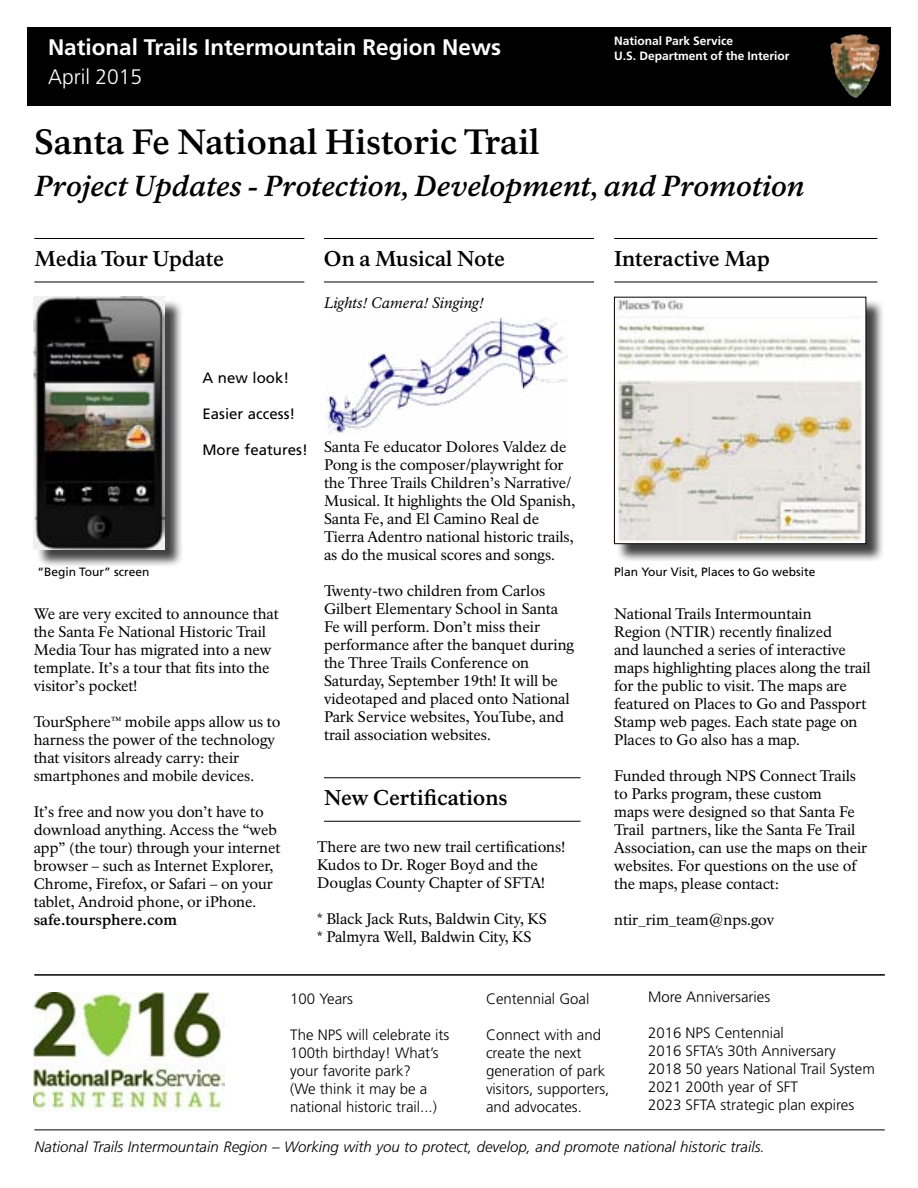
<style>
.page{position:relative;width:918px;height:1188px;background:#fff}
.page>*{position:absolute;margin:0;border:0;box-sizing:border-box;transform-origin:0 0}
.t1{font:700 34.5px "NPS Rawlinson OT";letter-spacing:-.005em;color:#000}
.t2{font:italic 700 28.5px "NPS Rawlinson OT";color:#000}
.t3{font:700 22.5px "Frutiger LT Std";color:#fff}
.t4{font:700 21px "NPS Rawlinson OT Old";letter-spacing:-.005em;color:#000}
.t5{font:300 21px "Frutiger LT Std";color:#fff}
.t6{font:15px/18px "NPS Rawlinson OT";letter-spacing:-.005em;color:#000}
.t7{font:300 15px "Frutiger LT Std";color:#000}
.t8{font:italic 300 15px "Frutiger LT Std";color:#000}
.t9{font:15px "Frutiger LT Std";color:#000}
.t10{font:italic 15px "NPS Rawlinson OT";color:#000}
.t11{font:12px "Frutiger LT Std";color:#000}
.t12{font:700 12px/15px "Frutiger LT Std";color:#fff}
.s1{font-weight:700}
</style>
<div class="page">
<hr style="left:34px;top:238px;width:270px;height:1px;background:#000">
<hr style="left:34px;top:282px;width:270px;height:1px;background:#000">
<hr style="left:34px;top:974px;width:851px;height:2px;background:#000">
<hr style="left:614px;top:238px;width:264px;height:1px;background:#000">
<hr style="left:614px;top:282px;width:264px;height:1px;background:#000">
<hr style="left:324px;top:777px;width:256px;height:1px;background:#000">
<hr style="left:324px;top:821px;width:256px;height:1px;background:#000">
<hr style="left:324px;top:238px;width:270px;height:1px;background:#000">
<hr style="left:324px;top:282px;width:270px;height:1px;background:#000">
<hr style="left:34px;top:1130px;width:851px;height:1px;background:#000">
<div style="left:27px;top:27px;width:864px;height:79px;background:#000"></div>
<img style="left:830px;top:34px;width:35px;height:64px">
<div style="left:36px;top:300px;width:147px;height:268px;background:#000;opacity:.75"></div>
<img style="left:34px;top:297px;width:131px;height:252px">
<img style="left:326px;top:317px;width:241px;height:118px">
<div style="left:617px;top:300px;width:268px;height:262px;background:#000;opacity:.75"></div>
<img style="left:616px;top:299px;width:248px;height:243px">
<div style="left:614px;top:297px;width:252px;height:247px;border:1px solid #000"></div>
<img style="left:34px;top:992px;width:190px;height:119px">
<h1 class="t3" style="left:48px;top:34px;width:455px">National Trails Intermountain Region News</h1>
<h1 class="t5" style="left:48px;top:64px;width:96px">April 2015</h1>
<p class="t12" style="left:614px;top:33px;width:177px">National Park Service<br>U.S. Department of the Interior</p>
<h1 class="t1" style="left:35px;top:121px;width:507px">Santa Fe National Historic Trail</h1>
<h2 class="t2" style="left:35px;top:170px;width:772px">Project Updates - Protection, Development, and Promotion</h2>
<h3 class="t4" style="left:34px;top:245px;width:191px">Media Tour Update</h3>
<h3 class="t4" style="left:324px;top:245px;width:182px">On a Musical Note</h3>
<h3 class="t4" style="left:614px;top:245px;width:157px">Interactive Map</h3>
<p class="t10" style="left:324px;top:294px;width:162px">Lights! Camera! Singing!</p>
<p class="t9" style="left:202px;top:368px;width:88px">A new look!</p>
<p class="t9" style="left:202px;top:404px;width:94px">Easier access!</p>
<p class="t9" style="left:202px;top:440px;width:107px">More features!</p>
<p class="t11" style="left:37px;top:565px;width:114px">“Begin Tour” screen</p>
<p class="t6" style="left:34px;top:605px;width:247px">We are very excited to announce that the Santa Fe National Historic Trail<br>Media Tour has migrated into a new template. It’s a tour that fits into the visitor’s pocket!</p>
<p class="t6" style="left:34px;top:713px;width:248px">TourSphere™ mobile apps allow us to harness the power of the technology that visitors already carry: their smartphones and mobile devices.</p>
<p class="t6" style="left:34px;top:803px;width:232px">It’s free and now you don’t have to</p>
<p class="t6" style="left:34px;top:821px;width:248px">download anything. Access the “web app” (the tour) through your internet browser – such as Internet Explorer, Chrome, Firefox, or Safari – on your tablet, Android phone, or iPhone. <span class="s1">safe.toursphere.com</span></p>
<p class="t6" style="left:324px;top:438px;width:253px">Santa Fe educator Dolores Valdez de Pong is the composer/playwright for the Three Trails Children’s Narrative/ Musical. It highlights the Old Spanish, Santa Fe, and El Camino Real de Tierra Adentro national historic trails, as do the musical scores and songs.</p>
<p class="t6" style="left:324px;top:582px;width:252px">Twenty-two children from Carlos Gilbert Elementary School in Santa Fe will perform. Don’t miss their performance after the banquet during the Three Trails Conference on Saturday, September 19th! It will be videotaped and placed onto National Park Service websites, YouTube, and trail association websites.</p>
<h3 class="t4" style="left:324px;top:785px;width:185px">New Certifications</h3>
<p class="t6" style="left:317px;top:838px;width:249px">There are two new trail certifications!<br>Kudos to Dr. Roger Boyd and the<br>Douglas County Chapter of SFTA!</p>
<p class="t6" style="left:317px;top:910px;width:231px">* Black Jack Ruts, Baldwin City, KS * Palmyra Well, Baldwin City, KS</p>
<p class="t11" style="left:614px;top:565px;width:203px">Plan Your Visit, Places to Go website</p>
<p class="t6" style="left:614px;top:605px;width:258px">National Trails Intermountain<br>Region (NTIR) recently finalized<br>and launched a series of interactive maps highlighting places along the trail for the public to visit. The maps are featured on Places to Go and Passport Stamp web pages. Each state page on Places to Go also has a map.</p>
<p class="t6" style="left:614px;top:767px;width:255px">Funded through NPS Connect Trails to Parks program, these custom<br>maps were designed so that Santa Fe Trail partners, like the Santa Fe Trail Association, can use the maps on their websites. For questions on the use of the maps, please contact:</p>
<p class="t6" style="left:614px;top:911px;width:162px">ntir_rim_team@nps.gov</p>
<p class="t7" style="left:290px;top:990px;width:64px">100 Years</p>
<p class="t7" style="left:486px;top:990px;width:105px">Centennial Goal</p>
<p class="t7" style="left:648px;top:988px;width:124px">More Anniversaries</p>
<p class="t7" style="left:290px;top:1026px;width:161px">The NPS will celebrate its</p>
<p class="t7" style="left:486px;top:1026px;width:117px">Connect with and</p>
<p class="t7" style="left:648px;top:1024px;width:137px">2016 NPS Centennial</p>
<p class="t7" style="left:290px;top:1044px;width:150px">100th birthday! What’s</p>
<p class="t7" style="left:486px;top:1044px;width:97px">create the next</p>
<p class="t7" style="left:648px;top:1042px;width:189px">2016 SFTA’s 30th Anniversary</p>
<p class="t7" style="left:290px;top:1062px;width:122px">your favorite park?</p>
<p class="t7" style="left:486px;top:1062px;width:121px">generation of park</p>
<p class="t7" style="left:648px;top:1060px;width:228px">2018 50 years National Trail System</p>
<p class="t7" style="left:290px;top:1080px;width:139px">(We think it may be a</p>
<p class="t7" style="left:486px;top:1080px;width:125px">visitors, supporters,</p>
<p class="t7" style="left:648px;top:1078px;width:152px">2021 200th year of SFT</p>
<p class="t7" style="left:290px;top:1098px;width:148px">national historic trail...)</p>
<p class="t7" style="left:486px;top:1098px;width:97px">and advocates.</p>
<p class="t7" style="left:648px;top:1096px;width:208px">2023 SFTA strategic plan expires</p>
<p class="t8" style="left:34px;top:1138px;width:732px">National Trails Intermountain Region – Working with you to protect, develop, and promote national historic trails.</p>
</div>
